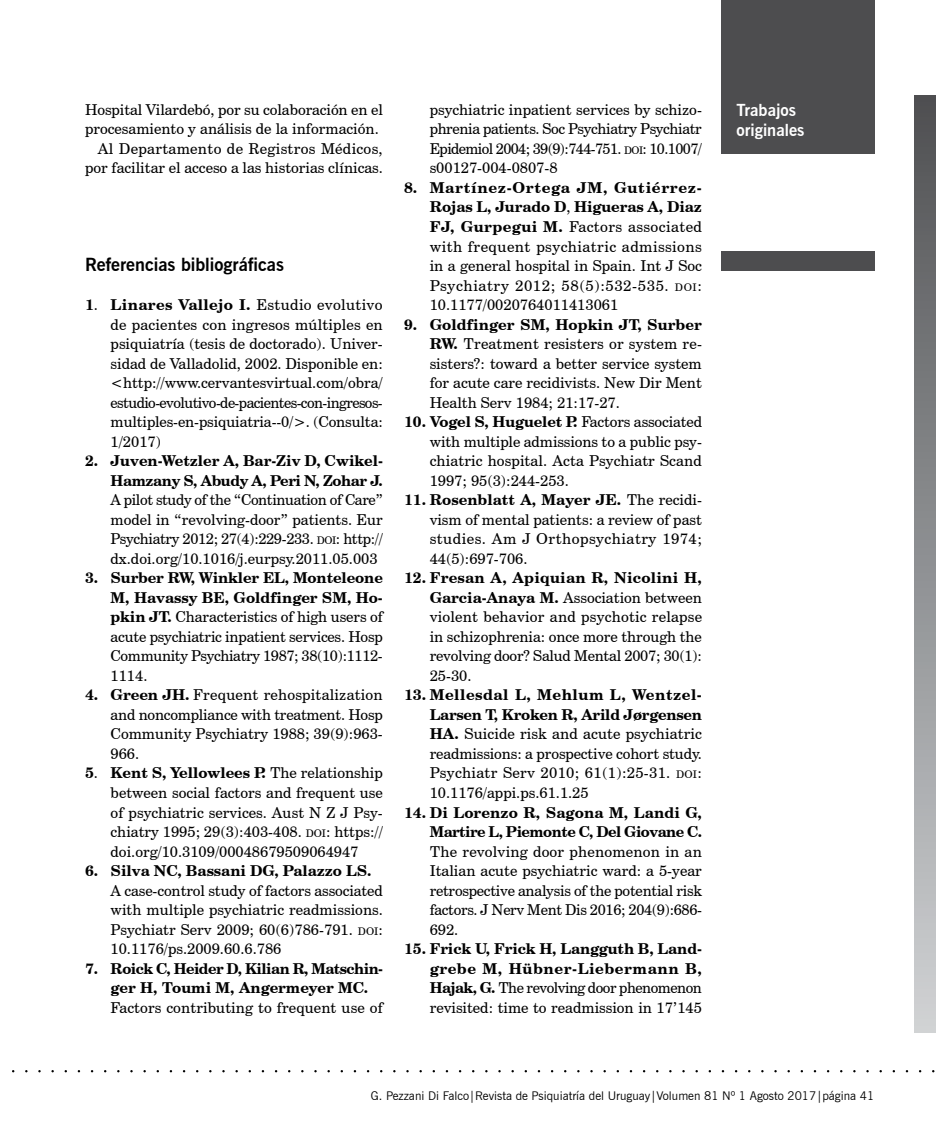
<style>
.page{position:relative;width:936px;height:1132px;background:#fff}
.page>*{position:absolute;margin:0;border:0;box-sizing:border-box;transform-origin:0 0}
.t1{font:700 18px "News Gothic BT";color:#000}
.t2{font:700 16.5px/19.8px "News Gothic BT";color:#fff}
.t3{font:15px/19.5px "Century Schoolbook BT";color:#000;text-align:justify}
.t4{font:700 15px/19.5px "Century Schoolbook BT";color:#000;text-align:right}
.t5{font:700 15px/19.5px "Century Schoolbook BT";letter-spacing:-.035em;color:#000}
.t6{font:12px "News Gothic BT";color:#000}
.s1{font-weight:700}
.s2{font-size:10.5px}
.s3{font-weight:400}
</style>
<div class="page">
<div style="left:721px;top:251px;width:153px;height:20px;background:#4d4d4f"></div>
<div style="left:914px;top:95px;width:21px;height:936px;background:linear-gradient(to bottom,#4f5053,#cfd2d4)"></div>
<div style="left:721px;top:0;width:153px;height:154px;background:#4d4d4f"></div>
<p class="t3" style="left:85px;top:100px;width:299px;text-align:right">Hospital Vilardebó, por su colaboración en el procesamiento y análisis de la información.<br>Al Departamento de Registros Médicos, por facilitar el acceso a las historias clínicas.</p>
<p class="t1" style="left:85px;top:253px;width:200px">Referencias bibliográficas</p>
<p class="t3" style="left:111px;top:295px;width:274px;text-indent:-26px"><span class="s1">1</span>. <span class="s1">Linares Vallejo I.</span> Estudio evolutivo de pacientes con ingresos múltiples en psiquiatría (tesis de doctorado). Univer&shy;sidad de Valladolid, 2002. Disponible en: &lt;http://www.cervantesvirtual.com/obra/ estudio-evolutivo-de-pacientes-con-ingresos&shy;multiples-en-psiquiatria--0/&gt;. (Consulta:<br>1/2017)</p>
<p class="t4" style="left:85px;top:450px;width:299px">2. Juven-Wetzler A, Bar-Ziv D, Cwikel-<br>Hamzany S, Abudy A, Peri N, Zohar J.</p>
<p class="t3" style="left:111px;top:490px;width:274px">A pilot study of the “Continuation of Care” model in “revolving-door” patients. Eur Psychiatry 2012; 27(4):229-233. <span class="s2">DOI</span>: http:// dx.doi.org/10.1016/j.eurpsy.2011.05.003</p>
<p class="t3" style="left:111px;top:568px;width:274px;text-indent:-26px"><span class="s1">3. Surber RW, Winkler EL, Monteleone M, Havassy BE, Goldfinger SM, Ho&shy;pkin JT.</span> Characteristics of high users of acute psychiatric inpatient services. Hosp Community Psychiatry 1987; 38(10):1112- 1114.</p>
<p class="t3" style="left:111px;top:685px;width:274px;text-indent:-26px"><span class="s1">4. Green JH.</span> Frequent rehospitalization and noncompliance with treatment. Hosp Community Psychiatry 1988; 39(9):963- 966.</p>
<p class="t3" style="left:111px;top:763px;width:274px;text-indent:-26px"><span class="s1">5</span>. <span class="s1">Kent S, Yellowlees P.</span> The relationship between social factors and frequent use of psychiatric services. Aust N Z J Psy&shy;chiatry 1995; 29(3):403-408. <span class="s2">DOI</span>: https:// doi.org/10.3109/00048679509064947</p>
<p class="t4" style="left:85px;top:860px;width:288px">6. Silva NC, Bassani DG, Palazzo LS.</p>
<p class="t3" style="left:111px;top:880px;width:274px">A case-control study of factors associated with multiple psychiatric readmissions.<br>Psychiatr Serv 2009; 60(6)786-791. <span class="s2">DOI</span>:<br>10.1176/ps.2009.60.6.786</p>
<p class="t5" style="left:111px;top:957px;width:274px;text-indent:-26px">7. Roick C, Heider D, Kilian R, Matschin&shy;ger H, Toumi M, Angermeyer MC.</p>
<p class="t3" style="left:111px;top:997px;width:274px">Factors contributing to frequent use of</p>
<p class="t3" style="left:429px;top:100px;width:274px">psychiatric inpatient services by schizo&shy;phrenia patients. Soc Psychiatry Psychiatr Epidemiol 2004; 39(9):744-751. <span class="s2">DOI</span>: 10.1007/ s00127-004-0807-8</p>
<p class="t3" style="left:429px;top:178px;width:274px;text-indent:-26px"><span class="s1">8. Martínez-Ortega JM, Gutiérrez-Rojas L, Jurado D</span>, <span class="s1">Higueras A, Diaz FJ, Gurpegui M.</span> Factors associated with frequent psychiatric admissions in a general hospital in Spain. Int J Soc Psychiatry 2012; 58(5):532-535. <span class="s2">DOI</span>:<br>10.1177/0020764011413061</p>
<p class="t3" style="left:429px;top:314px;width:274px;text-indent:-26px"><span class="s1">9. Goldfinger SM, Hopkin JT, Surber RW.</span> Treatment resisters or system re&shy;sisters?: toward a better service system for acute care recidivists. New Dir Ment Health Serv 1984; 21:17-27.</p>
<p class="t3" style="left:429px;top:412px;width:274px;text-indent:-26px"><span class="s1">10. Vogel S, Huguelet P.</span> Factors associated with multiple admissions to a public psy&shy;chiatric hospital. Acta Psychiatr Scand 1997; 95(3):244-253.</p>
<p class="t3" style="left:429px;top:490px;width:274px;text-indent:-26px"><span class="s1">11. Rosenblatt A, Mayer JE.</span> The recidi&shy;vism of mental patients: a review of past studies. Am J Orthopsychiatry 1974; 44(5):697-706.</p>
<p class="t3" style="left:429px;top:568px;width:274px;text-indent:-26px"><span class="s1">12. Fresan A, Apiquian R, Nicolini H, Garcia-Anaya M.</span> Association between violent behavior and psychotic relapse in schizophrenia: once more through the revolving door? Salud Mental 2007; 30(1):<br>25-30.</p>
<p class="t3" style="left:429px;top:685px;width:274px;text-indent:-26px"><span class="s1">13. Mellesdal L, Mehlum L, Wentzel-Larsen T, Kroken R, Arild Jørgensen HA.</span> Suicide risk and acute psychiatric readmissions: a prospective cohort study.<br>Psychiatr Serv 2010; 61(1):25-31. <span class="s2">DOI</span>:<br>10.1176/appi.ps.61.1.25</p>
<p class="t5" style="left:404px;top:801px;width:299px;text-align:right">14. Di Lorenzo R, Sagona M, Landi G,<br>Martire L, Piemonte C, Del Giovane C.</p>
<p class="t3" style="left:429px;top:841px;width:274px">The revolving door phenomenon in an Italian acute psychiatric ward: a 5-year retrospective analysis of the potential risk factors. J Nerv Ment Dis 2016; 204(9):686- 692.</p>
<p class="t4" style="left:429px;top:938px;width:274px;text-align:justify;text-indent:-26px">15. Frick U, Frick H, Langguth B, Land&shy;grebe M, Hübner-Liebermann B, Hajak, G. <span class="s3">The revolving door phenomenon revisited: time to readmission in 17’145</span></p>
<p class="t2" style="left:736px;top:100px;width:69px">Trabajos originales</p>
<p class="t6" style="left:371px;top:1087px;width:505px">G. Pezzani Di Falco|Revista de Psiquiatría del Uruguay|Volumen 81 Nº 1 Agosto 2017|página 41</p>
</div>
